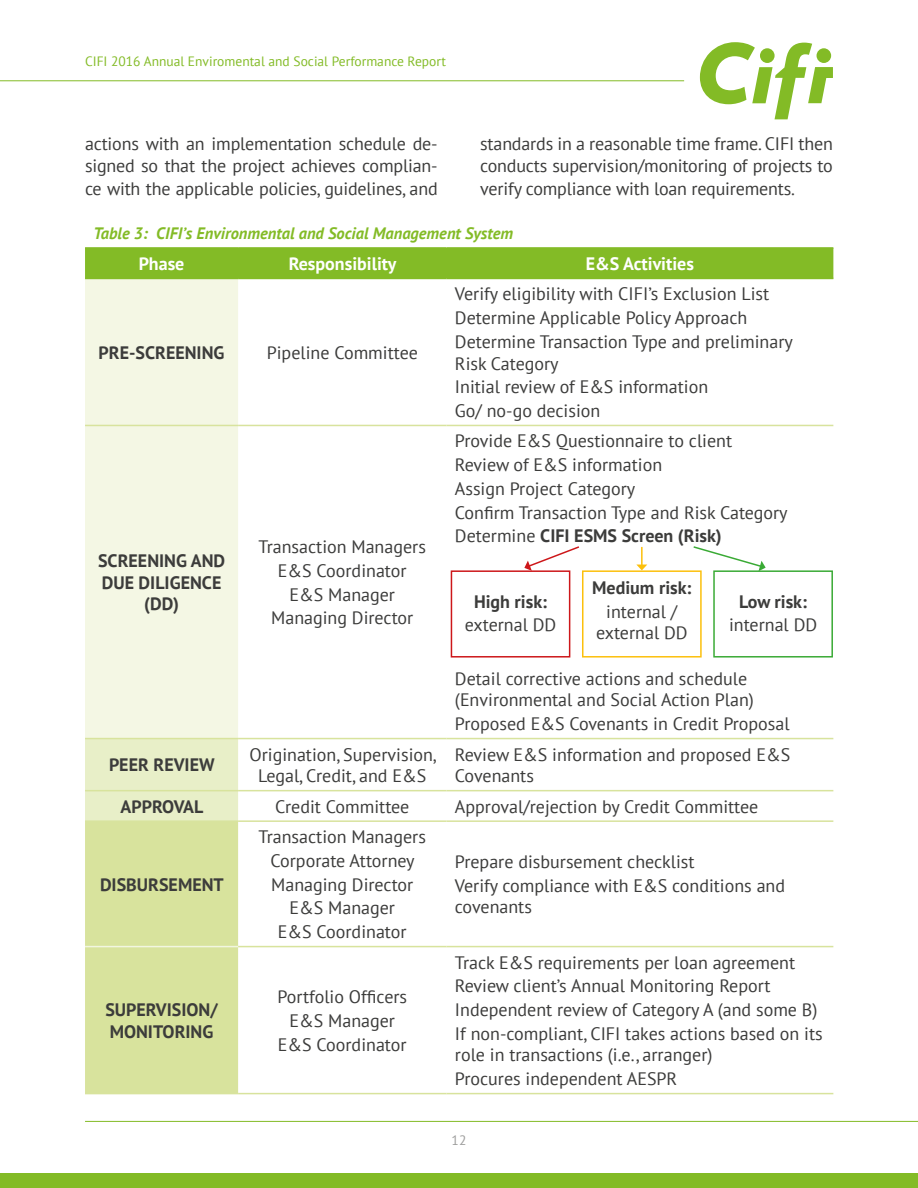
<style>
.page{position:relative;width:918px;height:1188px;background:#fff}
.page>*{position:absolute;margin:0;border:0;box-sizing:border-box;transform-origin:0 0}
.t1{font:18px/23.7px "PT Sans";color:#3c3c3b}
.t2{font:700 18px/21.6px "PT Sans";color:#3c3c3b;text-align:center}
.t3{font:700 18px "PT Sans";color:#fff}
.t4{font:italic 700 16.5px "PT Sans";color:#83bb26}
.t5{font:13.5px "PT Sans";color:#83bb26}
.t6{font:13.5px "PT Sans";color:#9d9d9c}
.s1{font-weight:700}
</style>
<div class="page">
<div style="left:0;top:1174px;width:918px;height:14px;background:#83bb26"></div>
<svg style="left:700px;top:42px;width:133px;height:77px"></svg>
<hr style="left:0;top:80px;width:684px;height:1px;background:#83bb26">
<hr style="left:85px;top:1121px;width:833px;height:1px;background:#83bb26">
<div style="left:85px;top:249px;width:748px;height:29px;background:#83bb26"></div>
<div style="left:85px;top:279px;width:153px;height:459px;background:#f4f7e4"></div>
<svg style="left:85px;top:739px;width:153px;height:354px"></svg>
<hr style="left:85px;top:425px;width:153px;height:1px;background:#d8e39d">
<hr style="left:238px;top:425px;width:208px;height:1px;background:#d8e39d">
<hr style="left:446px;top:425px;width:387px;height:1px;background:#d8e39d">
<hr style="left:238px;top:738px;width:208px;height:1px;background:#d8e39d">
<hr style="left:446px;top:738px;width:387px;height:1px;background:#d8e39d">
<hr style="left:85px;top:790px;width:153px;height:1px;background:#d8e39d">
<hr style="left:238px;top:790px;width:208px;height:1px;background:#d8e39d">
<hr style="left:446px;top:790px;width:387px;height:1px;background:#d8e39d">
<hr style="left:85px;top:820px;width:153px;height:2px;background:#d8e39d">
<hr style="left:238px;top:820px;width:208px;height:2px;background:#d8e39d">
<hr style="left:446px;top:820px;width:387px;height:2px;background:#d8e39d">
<hr style="left:238px;top:946px;width:208px;height:1px;background:#d8e39d">
<hr style="left:446px;top:946px;width:387px;height:1px;background:#d8e39d">
<hr style="left:85px;top:1093px;width:153px;height:1px;background:#d8e39d">
<hr style="left:238px;top:1093px;width:208px;height:1px;background:#d8e39d">
<hr style="left:446px;top:1093px;width:387px;height:1px;background:#d8e39d">
<hr style="left:85px;top:247px;width:153px;height:2px;background:#83bb26">
<hr style="left:238px;top:247px;width:208px;height:2px;background:#83bb26">
<hr style="left:446px;top:247px;width:387px;height:2px;background:#83bb26">
<hr style="left:85px;top:278px;width:153px;height:1px;background:#83bb26">
<hr style="left:238px;top:278px;width:208px;height:1px;background:#83bb26">
<hr style="left:446px;top:278px;width:387px;height:1px;background:#83bb26">
<hr style="left:85px;top:738px;width:153px;height:1px;background:#d8e39d">
<hr style="left:85px;top:946px;width:153px;height:1px;background:#f2f6e0">
<div style="left:451px;top:570px;width:119px;height:88px;border:2px solid #cd171a"></div>
<div style="left:582px;top:570px;width:120px;height:88px;border:2px solid #fcc00c"></div>
<div style="left:713px;top:570px;width:120px;height:88px;border:2px solid #3aaa35"></div>
<svg style="left:524px;top:546px;width:56px;height:25px"></svg>
<svg style="left:636px;top:547px;width:11px;height:23px"></svg>
<svg style="left:692px;top:546px;width:74px;height:25px"></svg>
<p class="t5" style="left:85px;top:53px;width:362px">CIFI 2016 Annual Enviromental and Social Performance Report</p>
<p class="t1" style="left:85px;top:132px;width:354px;line-height:22.5px;text-align:justify">actions with an implementation schedule de&shy;signed so that the project achieves complian&shy;ce with the applicable policies, guidelines, and</p>
<p class="t1" style="left:480px;top:132px;width:354px;line-height:22.5px;text-align:justify">standards in a reasonable time frame. CIFI then conducts supervision/monitoring of projects to verify compliance with loan requirements.</p>
<p class="t4" style="left:94px;top:223px;width:421px">Table 3: CIFI’s Environmental and Social Management System</p>
<p class="t3" style="left:139px;top:252px;width:47px">Phase</p>
<p class="t3" style="left:289px;top:252px;width:109px">Responsibility</p>
<p class="t3" style="left:586px;top:252px;width:110px">E&amp;S Activities</p>
<p class="t2" style="left:99px;top:341px;width:127px">PRE-SCREENING</p>
<p class="t1" style="left:267px;top:340px;width:153px">Pipeline Committee</p>
<p class="t2" style="left:98px;top:550px;width:129px">SCREENING AND<br>DUE DILIGENCE (DD)</p>
<p class="t1" style="left:259px;top:535px;width:169px;text-align:center">Transaction Managers<br>E&amp;S Coordinator<br>E&amp;S Manager<br>Managing Director</p>
<p class="t1" style="left:455px;top:282px;width:339px">Verify eligibility with CIFI’s Exclusion List<br>Determine Applicable Policy Approach<br>Determine Transaction Type and preliminary</p>
<p class="t1" style="left:455px;top:351px;width:255px">Risk Category<br>Initial review of E&amp;S information<br>Go/ no-go decision</p>
<p class="t1" style="left:455px;top:429px;width:334px">Provide E&amp;S Questionnaire to client Review of E&amp;S information<br>Assign Project Category<br>Confirm Transaction Type and Risk Category Determine <span class="s1">CIFI ESMS Screen (Risk)</span></p>
<p class="t2" style="left:474px;top:590px;width:75px">High risk:</p>
<p class="t1" style="left:465px;top:613px;width:93px">external DD</p>
<p class="t2" style="left:592px;top:576px;width:101px">Medium risk:</p>
<p class="t1" style="left:596px;top:600px;width:93px;line-height:21.6px;text-align:center">internal / external DD</p>
<p class="t2" style="left:739px;top:590px;width:69px">Low risk:</p>
<p class="t1" style="left:729px;top:613px;width:90px">internal DD</p>
<p class="t1" style="left:455px;top:667px;width:300px;line-height:21.6px">Detail corrective actions and schedule (Environmental and Social Action Plan)</p>
<p class="t1" style="left:455px;top:711px;width:336px">Proposed E&amp;S Covenants in Credit Proposal</p>
<p class="t2" style="left:109px;top:754px;width:107px">PEER REVIEW</p>
<p class="t1" style="left:249px;top:743px;width:189px;line-height:21.6px;text-align:center">Origination, Supervision,<br>Legal, Credit, and E&amp;S</p>
<p class="t1" style="left:455px;top:743px;width:337px;line-height:21.6px">Review E&amp;S information and proposed E&amp;S<br>Covenants</p>
<p class="t2" style="left:121px;top:795px;width:84px">APPROVAL</p>
<p class="t1" style="left:275px;top:794px;width:136px">Credit Committee</p>
<p class="t1" style="left:455px;top:794px;width:305px">Approval/rejection by Credit Committee</p>
<p class="t2" style="left:100px;top:873px;width:125px">DISBURSEMENT</p>
<p class="t2" style="left:105px;top:999px;width:114px;text-align:left">SUPERVISION/<br>MONITORING</p>
<p class="t1" style="left:259px;top:825px;width:169px;text-align:center">Transaction Managers<br>Corporate Attorney<br>Managing Director<br>E&amp;S Manager<br>E&amp;S Coordinator</p>
<p class="t1" style="left:277px;top:985px;width:131px;text-align:center">Portfolio Officers<br>E&amp;S Manager<br>E&amp;S Coordinator</p>
<p class="t1" style="left:455px;top:849px;width:332px">Prepare disbursement checklist<br>Verify compliance with E&amp;S conditions and</p>
<p class="t1" style="left:455px;top:895px;width:79px">covenants</p>
<p class="t1" style="left:455px;top:950px;width:369px">Track E&amp;S requirements per loan agreement Review client’s Annual Monitoring Report Independent review of Category A (and some B)<br>If non-compliant, CIFI takes actions based on its</p>
<p class="t1" style="left:455px;top:1043px;width:259px">role in transactions (i.e., arranger)<br>Procures independent AESPR</p>
<p class="t6" style="left:452px;top:1131px;width:16px">12</p>
</div>
